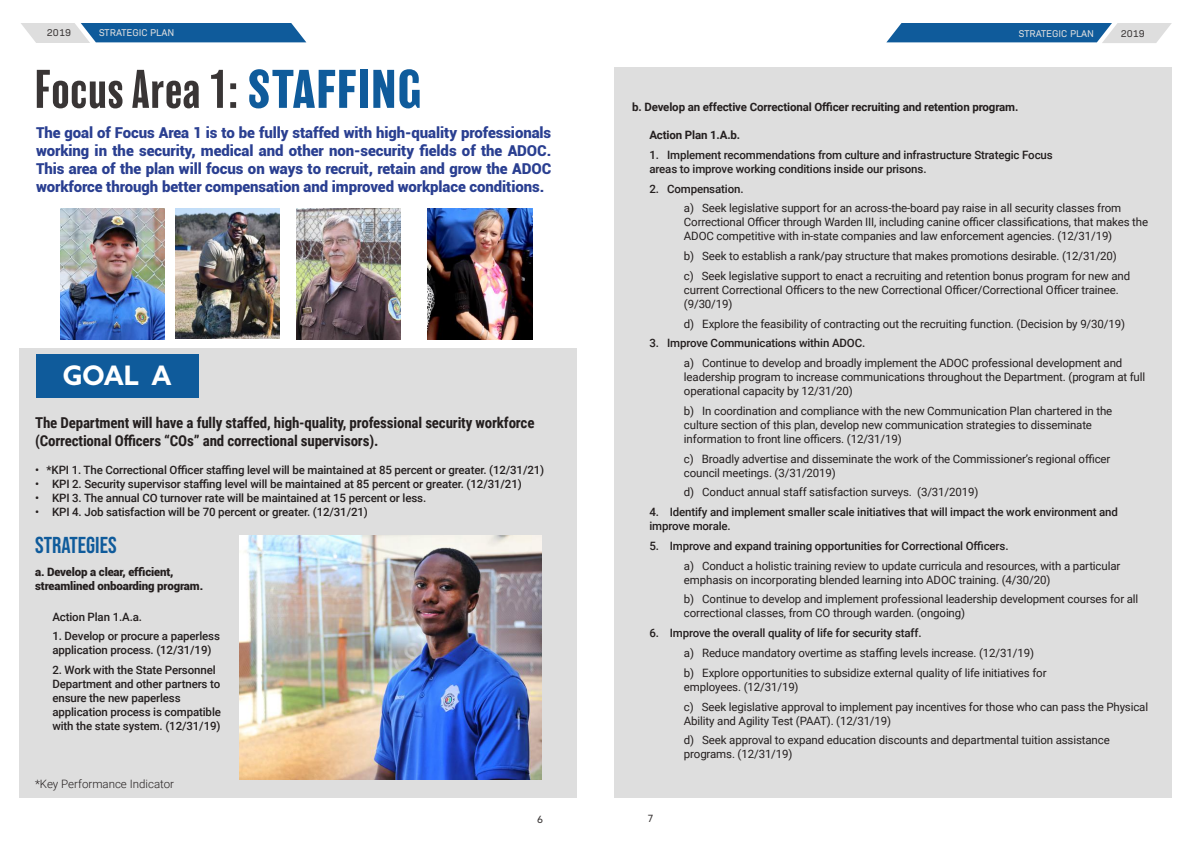
<style>
.page{position:relative;width:1191px;height:842px;background:#fff}
.page>*{position:absolute;margin:0;border:0;box-sizing:border-box;transform-origin:0 0}
.t1{font:condensed 50px "Balboa";letter-spacing:.025em;color:#393535}
.t2{font:700 26.9px "Azo Sans";color:#fff}
.t3{font:23px "Bebas Neue";color:#0f5b9b}
.t4{font:900 15px/18px "Roboto";letter-spacing:-.005em;color:#2a3f91;text-align:justify}
.t5{font:700 15px/18px "Roboto Condensed";letter-spacing:-.01em;color:#241f1f}
.t6{font:11.5px/14px "Roboto";letter-spacing:-.01em;color:#241f1f}
.t7{font:500 11.5px/14px "Roboto";letter-spacing:-.01em;color:#241f1f}
.t8{font:700 11.5px "Roboto";letter-spacing:-.01em;color:#241f1f}
.t9{font:900 11.5px/14px "Roboto";letter-spacing:-.01em;color:#241f1f}
.t10{font:300 11.5px "Roboto";color:#241f1f}
.t11{font:10px "Bio Sans";color:#dedede}
.t12{font:10px "Bio Sans";color:#393535}
.t13{font:10px "Azo Sans";color:#393535}
.s1{font-weight:700;font-stretch:normal;color:#0f5b9b}
</style>
<div class="page">
<svg style="left:21px;top:23px;width:285px;height:20px;background:#4c83b1"></svg>
<svg style="left:886px;top:23px;width:285px;height:20px;background:#4c83b1"></svg>
<div style="left:614px;top:68px;width:558px;height:730px;background:#dedede"></div>
<div style="left:19px;top:349px;width:557px;height:449px;background:#dedede"></div>
<div style="left:36px;top:355px;width:162px;height:43px;background:#0f5b9b"></div>
<img style="left:61px;top:209px;width:104px;height:130px">
<img style="left:175px;top:209px;width:105px;height:130px">
<img style="left:428px;top:209px;width:104px;height:130px">
<img style="left:296px;top:209px;width:104px;height:130px">
<img style="left:239px;top:536px;width:302px;height:243px">
<p class="t12" style="left:47px;top:26px;width:26px">2019</p>
<p class="t11" style="left:99px;top:26px;width:77px">STRATEGIC PLAN</p>
<p class="t11" style="left:1018px;top:26px;width:77px">STRATEGIC PLAN</p>
<p class="t12" style="left:1120px;top:26px;width:26px">2019</p>
<h1 class="t1" style="left:35px;top:64px;width:388px">Focus Area 1: <span class="s1">STAFFING</span></h1>
<p class="t4" style="left:36px;top:123px;width:517px">The goal of Focus Area 1 is to be fully staffed with high-quality professionals working in the security, medical and other non-security fields of the ADOC.<br>This area of the plan will focus on ways to recruit, retain and grow the ADOC workforce through better compensation and improved workplace conditions.</p>
<h2 class="t2" style="left:63px;top:358px;width:110px">GOAL A</h2>
<h3 class="t5" style="left:35px;top:413px;width:501px">The Department will have a fully staffed, high-quality, professional security workforce (Correctional Officers “COs” and correctional supervisors).</h3>
<p class="t7" style="left:35px;top:462px;width:510px">• *KPI 1. The Correctional Officer staffing level will be maintained at 85 percent or greater. (12/31/21)</p>
<p class="t7" style="left:35px;top:476px;width:488px">• KPI 2. Security supervisor staffing level will be maintained at 85 percent or greater. (12/31/21)</p>
<p class="t7" style="left:35px;top:490px;width:393px">• KPI 3. The annual CO turnover rate will be maintained at 15 percent or less.</p>
<p class="t7" style="left:35px;top:504px;width:334px">• KPI 4. Job satisfaction will be 70 percent or greater. (12/31/21)</p>
<h3 class="t3" style="left:35px;top:532px;width:83px">STRATEGIES</h3>
<p class="t9" style="left:35px;top:565px;width:170px">a. Develop a clear, efficient, streamlined onboarding program.</p>
<p class="t7" style="left:52px;top:609px;width:91px">Action Plan 1.A.a.</p>
<p class="t7" style="left:52px;top:629px;width:169px">1. Develop or procure a paperless application process. (12/31/19)</p>
<p class="t7" style="left:52px;top:662px;width:170px">2. Work with the State Personnel<br>Department and other partners to ensure the new paperless application process is compatible with the state system. (12/31/19)</p>
<p class="t10" style="left:35px;top:776px;width:141px">*Key Performance Indicator</p>
<p class="t8" style="left:632px;top:99px;width:388px">b. Develop an effective Correctional Officer recruiting and retention program.</p>
<p class="t8" style="left:649px;top:127px;width:92px">Action Plan 1.A.b.</p>
<p class="t7" style="left:649px;top:147px;width:405px">1. Implement recommendations from culture and infrastructure Strategic Focus areas to improve working conditions inside our prisons.</p>
<p class="t7" style="left:649px;top:181px;width:96px">2. Compensation.</p>
<p class="t6" style="left:684px;top:201px;width:466px">a) Seek legislative support for an across-the-board pay raise in all security classes from<br>Correctional Officer through Warden III, including canine officer classifications, that makes the<br>ADOC competitive with in-state companies and law enforcement agencies. (12/31/19)</p>
<p class="t6" style="left:684px;top:246px;width:448px;line-height:19.8px">b) Seek to establish a rank/pay structure that makes promotions desirable. (12/31/20)<br>c) Seek legislative support to enact a recruiting and retention bonus program for new and</p>
<p class="t6" style="left:684px;top:282px;width:436px">current Correctional Officers to the new Correctional Officer/Correctional Officer trainee. (9/30/19)</p>
<p class="t6" style="left:684px;top:316px;width:443px">d) Explore the feasibility of contracting out the recruiting function. (Decision by 9/30/19)</p>
<p class="t7" style="left:649px;top:336px;width:217px">3. Improve Communications within ADOC.</p>
<p class="t6" style="left:684px;top:356px;width:463px">a) Continue to develop and broadly implement the ADOC professional development and leadership program to increase communications throughout the Department. (program at full operational capacity by 12/31/20)</p>
<p class="t6" style="left:684px;top:403px;width:430px">b) In coordination and compliance with the new Communication Plan chartered in the culture section of this plan, develop new communication strategies to disseminate information to front line officers. (12/31/19)</p>
<p class="t6" style="left:684px;top:451px;width:428px">c) Broadly advertise and disseminate the work of the Commissioner’s regional officer council meetings. (3/31/2019)</p>
<p class="t6" style="left:684px;top:485px;width:296px">d) Conduct annual staff satisfaction surveys. (3/31/2019)</p>
<p class="t7" style="left:649px;top:505px;width:470px">4. Identify and implement smaller scale initiatives that will impact the work environment and improve morale.</p>
<p class="t7" style="left:649px;top:538px;width:361px">5. Improve and expand training opportunities for Correctional Officers.</p>
<p class="t6" style="left:684px;top:558px;width:438px">a) Conduct a holistic training review to update curricula and resources, with a particular emphasis on incorporating blended learning into ADOC training. (4/30/20)</p>
<p class="t6" style="left:684px;top:592px;width:456px">b) Continue to develop and implement professional leadership development courses for all correctional classes, from CO through warden. (ongoing)</p>
<p class="t7" style="left:649px;top:626px;width:274px">6. Improve the overall quality of life for security staff.</p>
<p class="t6" style="left:684px;top:643px;width:364px;line-height:19.8px">a) Reduce mandatory overtime as staffing levels increase. (12/31/19) b) Explore opportunities to subsidize external quality of life initiatives for</p>
<p class="t6" style="left:684px;top:676px;width:466px;line-height:19.8px">employees. (12/31/19)<br>c) Seek legislative approval to implement pay incentives for those who can pass the Physical</p>
<p class="t6" style="left:684px;top:710px;width:427px;line-height:19.8px">Ability and Agility Test (PAAT). (12/31/19)<br>d) Seek approval to expand education discounts and departmental tuition assistance</p>
<p class="t6" style="left:684px;top:747px;width:110px">programs. (12/31/19)</p>
<p class="t13" style="left:537px;top:813px;width:7px">6</p>
<p class="t13" style="left:648px;top:811px;width:7px">7</p>
</div>
